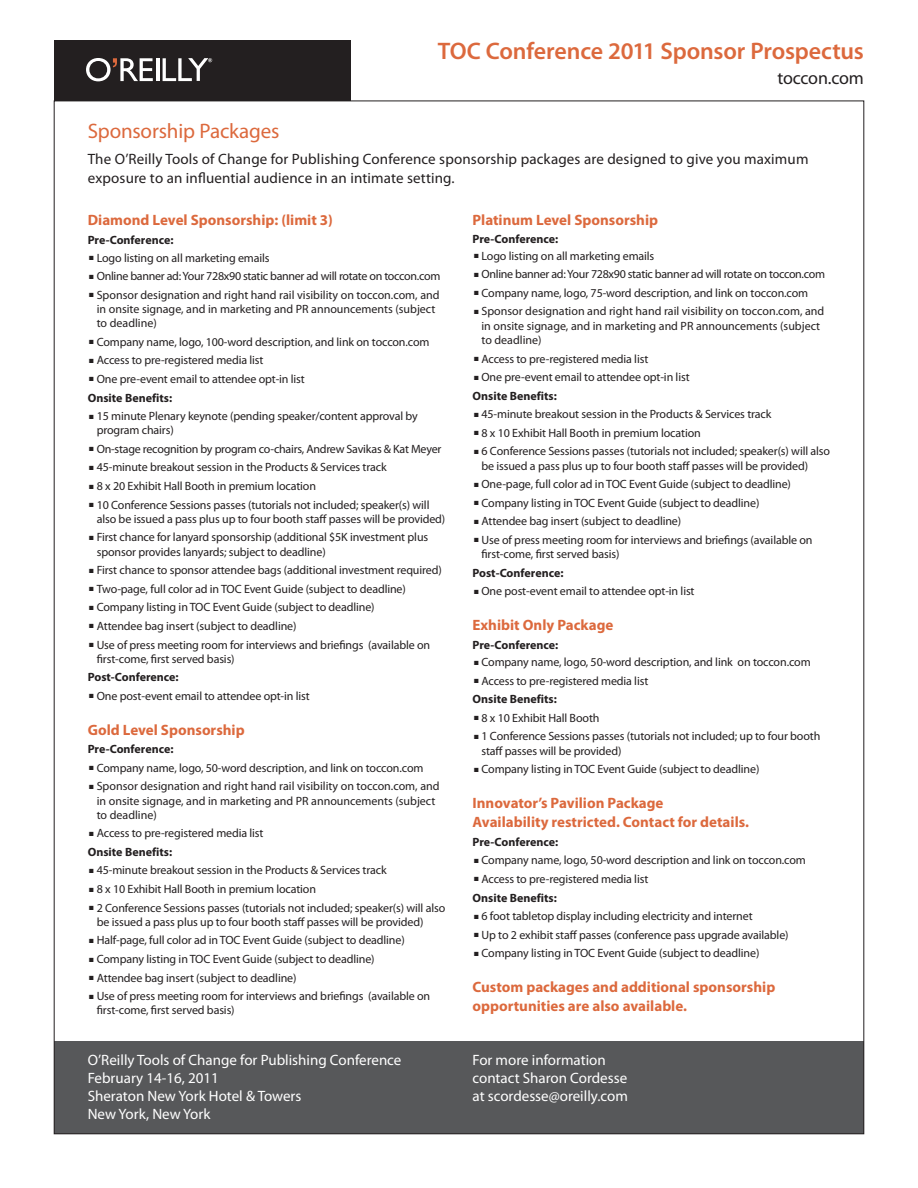
<style>
.page{position:relative;width:918px;height:1188px;background:#fff}
.page>*{position:absolute;margin:0;border:0;box-sizing:border-box;transform-origin:0 0}
.t1{font:600 24px "Myriad Pro";letter-spacing:-.005em;color:#dc693d}
.theme{font:21px "Myriad Pro";letter-spacing:-.01em;color:#dc693d}
.t2{font:18px "Myriad Pro";letter-spacing:-.015em;color:#231f20}
.sponsorship_headline{font:700 15px/19.5px "Myriad Pro";color:#dc693d}
.t3{font:15px "Myriad Pro";color:#fff}
.text1{font:15px/19.5px "Myriad Pro";letter-spacing:.01em;color:#231f20}
.sponsorship_bullets{font:12px/14.2px "Myriad Pro";letter-spacing:-.01em;color:#231f20}
.sponsorship_subhead{font:700 12px "Myriad Pro";color:#231f20}
</style>
<div class="page">
<div style="left:54px;top:1042px;width:810px;height:92px;background:#57585a"></div>
<div style="left:54px;top:40px;width:297px;height:61px;background:#231f20"></div>
<svg style="left:86px;top:58px;width:67px;height:23px"></svg>
<hr style="left:156px;top:58px;width:3px;height:23px;background:#fff">
<svg style="left:163px;top:58px;width:49px;height:23px"></svg>
<p class="t1" style="left:438px;top:37px;width:428px">TOC Conference 2011 Sponsor Prospectus</p>
<p class="t2" style="left:777px;top:68px;width:88px">toccon.com</p>
<p class="theme" style="left:88px;top:119px;width:193px">Sponsorship Packages</p>
<p class="text1" style="left:88px;top:149px;width:722px">The O’Reilly Tools of Change for Publishing Conference sponsorship packages are designed to give you maximum exposure to an influential audience in an intimate setting.</p>
<p class="sponsorship_headline" style="left:472px;top:210px;width:187px">Platinum Level Sponsorship</p>
<p class="sponsorship_subhead" style="left:472px;top:233px;width:87px">Pre-Conference:</p>
<p class="sponsorship_bullets" style="left:474px;top:249px;width:182px">■ Logo listing on all marketing emails</p>
<p class="sponsorship_bullets" style="left:474px;top:267px;width:353px">■ Online banner ad: Your 728x90 static banner ad will rotate on toccon.com</p>
<p class="sponsorship_bullets" style="left:474px;top:286px;width:336px">■ Company name, logo, 75-word description, and link on toccon.com</p>
<p class="sponsorship_bullets" style="left:482px;top:305px;width:344px;text-indent:-8px">■ Sponsor designation and right hand rail visibility on toccon.com, and in onsite signage, and in marketing and PR announcements (subject to deadline)</p>
<p class="sponsorship_bullets" style="left:474px;top:352px;width:176px">■ Access to pre-registered media list</p>
<p class="sponsorship_bullets" style="left:474px;top:370px;width:217px">■ One pre-event email to attendee opt-in list</p>
<p class="sponsorship_subhead" style="left:472px;top:389px;width:86px">Onsite Benefits:</p>
<p class="sponsorship_bullets" style="left:474px;top:407px;width:299px">■ 45-minute breakout session in the Products &amp; Services track</p>
<p class="sponsorship_bullets" style="left:474px;top:426px;width:228px">■ 8 x 10 Exhibit Hall Booth in premium location</p>
<p class="sponsorship_bullets" style="left:482px;top:444px;width:350px;text-indent:-8px">■ 6 Conference Sessions passes (tutorials not included; speaker(s) will also be issued a pass plus up to four booth staff passes will be provided)</p>
<p class="sponsorship_bullets" style="left:474px;top:477px;width:319px">■ One-page, full color ad in TOC Event Guide (subject to deadline)</p>
<p class="sponsorship_bullets" style="left:474px;top:496px;width:287px">■ Company listing in TOC Event Guide (subject to deadline)</p>
<p class="sponsorship_bullets" style="left:474px;top:514px;width:209px">■ Attendee bag insert (subject to deadline)</p>
<p class="sponsorship_bullets" style="left:482px;top:533px;width:333px;text-indent:-8px">■ Use of press meeting room for interviews and briefings (available on first-come, first served basis)</p>
<p class="sponsorship_subhead" style="left:472px;top:566px;width:92px">Post-Conference:</p>
<p class="sponsorship_bullets" style="left:474px;top:584px;width:222px">■ One post-event email to attendee opt-in list</p>
<p class="sponsorship_headline" style="left:472px;top:615px;width:142px">Exhibit Only Package</p>
<p class="sponsorship_subhead" style="left:472px;top:638px;width:87px">Pre-Conference:</p>
<p class="sponsorship_bullets" style="left:474px;top:655px;width:338px">■ Company name, logo, 50-word description, and link on toccon.com</p>
<p class="sponsorship_bullets" style="left:474px;top:674px;width:176px">■ Access to pre-registered media list</p>
<p class="sponsorship_subhead" style="left:472px;top:692px;width:86px">Onsite Benefits:</p>
<p class="sponsorship_bullets" style="left:474px;top:711px;width:127px">■ 8 x 10 Exhibit Hall Booth</p>
<p class="sponsorship_bullets" style="left:482px;top:729px;width:340px;text-indent:-8px">■ 1 Conference Sessions passes (tutorials not included; up to four booth staff passes will be provided)</p>
<p class="sponsorship_bullets" style="left:474px;top:762px;width:287px">■ Company listing in TOC Event Guide (subject to deadline)</p>
<p class="sponsorship_headline" style="left:472px;top:793px;width:278px">Innovator’s Pavilion Package<br>Availability restricted. Contact for details.</p>
<p class="sponsorship_subhead" style="left:472px;top:835px;width:87px">Pre-Conference:</p>
<p class="sponsorship_bullets" style="left:474px;top:853px;width:333px">■ Company name, logo, 50-word description and link on toccon.com</p>
<p class="sponsorship_bullets" style="left:474px;top:872px;width:176px">■ Access to pre-registered media list</p>
<p class="sponsorship_subhead" style="left:472px;top:891px;width:86px">Onsite Benefits:</p>
<p class="sponsorship_bullets" style="left:474px;top:909px;width:280px">■ 6 foot tabletop display including electricity and internet</p>
<p class="sponsorship_bullets" style="left:474px;top:928px;width:316px">■ Up to 2 exhibit staff passes (conference pass upgrade available)</p>
<p class="sponsorship_bullets" style="left:474px;top:946px;width:287px">■ Company listing in TOC Event Guide (subject to deadline)</p>
<p class="sponsorship_headline" style="left:472px;top:977px;width:304px">Custom packages and additional sponsorship opportunities are also available.</p>
<p class="t3" style="left:88px;top:1052px;width:315px">O’Reilly Tools of Change for Publishing Conference</p>
<p class="t3" style="left:88px;top:1070px;width:133px">February 14-16, 2011</p>
<p class="t3" style="left:88px;top:1088px;width:215px">Sheraton New York Hotel &amp; Towers</p>
<p class="t3" style="left:88px;top:1106px;width:124px">New York, New York</p>
<p class="sponsorship_headline" style="left:88px;top:210px;width:247px">Diamond Level Sponsorship: (limit 3)</p>
<p class="sponsorship_subhead" style="left:88px;top:233px;width:87px">Pre-Conference:</p>
<p class="sponsorship_bullets" style="left:89px;top:251px;width:182px">■ Logo listing on all marketing emails</p>
<p class="sponsorship_bullets" style="left:89px;top:269px;width:353px">■ Online banner ad: Your 728x90 static banner ad will rotate on toccon.com</p>
<p class="sponsorship_bullets" style="left:97px;top:288px;width:344px;text-indent:-8px">■ Sponsor designation and right hand rail visibility on toccon.com, and in onsite signage, and in marketing and PR announcements (subject to deadline)</p>
<p class="sponsorship_bullets" style="left:89px;top:335px;width:342px">■ Company name, logo, 100-word description, and link on toccon.com</p>
<p class="sponsorship_bullets" style="left:89px;top:353px;width:176px">■ Access to pre-registered media list</p>
<p class="sponsorship_bullets" style="left:89px;top:372px;width:217px">■ One pre-event email to attendee opt-in list</p>
<p class="sponsorship_subhead" style="left:88px;top:391px;width:86px">Onsite Benefits:</p>
<p class="sponsorship_bullets" style="left:97px;top:409px;width:323px;text-indent:-8px">■ 15 minute Plenary keynote (pending speaker/content approval by program chairs)</p>
<p class="sponsorship_bullets" style="left:89px;top:442px;width:354px">■ On-stage recognition by program co-chairs, Andrew Savikas &amp; Kat Meyer</p>
<p class="sponsorship_bullets" style="left:89px;top:461px;width:299px">■ 45-minute breakout session in the Products &amp; Services track</p>
<p class="sponsorship_bullets" style="left:89px;top:479px;width:228px">■ 8 x 20 Exhibit Hall Booth in premium location</p>
<p class="sponsorship_bullets" style="left:97px;top:498px;width:350px;text-indent:-8px">■ 10 Conference Sessions passes (tutorials not included; speaker(s) will also be issued a pass plus up to four booth staff passes will be provided)</p>
<p class="sponsorship_bullets" style="left:97px;top:531px;width:333px;text-indent:-8px">■ First chance for lanyard sponsorship (additional $5K investment plus sponsor provides lanyards; subject to deadline)</p>
<p class="sponsorship_bullets" style="left:89px;top:563px;width:354px">■ First chance to sponsor attendee bags (additional investment required)</p>
<p class="sponsorship_bullets" style="left:89px;top:582px;width:318px">■ Two-page, full color ad in TOC Event Guide (subject to deadline)</p>
<p class="sponsorship_bullets" style="left:89px;top:600px;width:287px">■ Company listing in TOC Event Guide (subject to deadline)</p>
<p class="sponsorship_bullets" style="left:89px;top:619px;width:209px">■ Attendee bag insert (subject to deadline)</p>
<p class="sponsorship_bullets" style="left:97px;top:638px;width:335px;text-indent:-8px">■ Use of press meeting room for interviews and briefings (available on first-come, first served basis)</p>
<p class="sponsorship_subhead" style="left:88px;top:671px;width:92px">Post-Conference:</p>
<p class="sponsorship_bullets" style="left:89px;top:689px;width:222px">■ One post-event email to attendee opt-in list</p>
<p class="sponsorship_headline" style="left:88px;top:720px;width:158px">Gold Level Sponsorship</p>
<p class="sponsorship_subhead" style="left:88px;top:742px;width:87px">Pre-Conference:</p>
<p class="sponsorship_bullets" style="left:89px;top:761px;width:336px">■ Company name, logo, 50-word description, and link on toccon.com</p>
<p class="sponsorship_bullets" style="left:97px;top:779px;width:344px;text-indent:-8px">■ Sponsor designation and right hand rail visibility on toccon.com, and in onsite signage, and in marketing and PR announcements (subject to deadline)</p>
<p class="sponsorship_bullets" style="left:89px;top:826px;width:176px">■ Access to pre-registered media list</p>
<p class="sponsorship_subhead" style="left:88px;top:845px;width:86px">Onsite Benefits:</p>
<p class="sponsorship_bullets" style="left:89px;top:864px;width:299px">■ 45-minute breakout session in the Products &amp; Services track</p>
<p class="sponsorship_bullets" style="left:89px;top:882px;width:228px">■ 8 x 10 Exhibit Hall Booth in premium location</p>
<p class="sponsorship_bullets" style="left:97px;top:901px;width:350px;text-indent:-8px">■ 2 Conference Sessions passes (tutorials not included; speaker(s) will also be issued a pass plus up to four booth staff passes will be provided)</p>
<p class="sponsorship_bullets" style="left:89px;top:934px;width:317px">■ Half-page, full color ad in TOC Event Guide (subject to deadline)</p>
<p class="sponsorship_bullets" style="left:89px;top:952px;width:287px">■ Company listing in TOC Event Guide (subject to deadline)</p>
<p class="sponsorship_bullets" style="left:89px;top:971px;width:209px">■ Attendee bag insert (subject to deadline)</p>
<p class="sponsorship_bullets" style="left:97px;top:989px;width:335px;text-indent:-8px">■ Use of press meeting room for interviews and briefings (available on first-come, first served basis)</p>
<p class="t3" style="left:472px;top:1052px;width:135px">For more information</p>
<p class="t3" style="left:472px;top:1070px;width:156px">contact Sharon Cordesse</p>
<p class="t3" style="left:472px;top:1088px;width:157px">at scordesse@oreilly.com</p>
</div>
